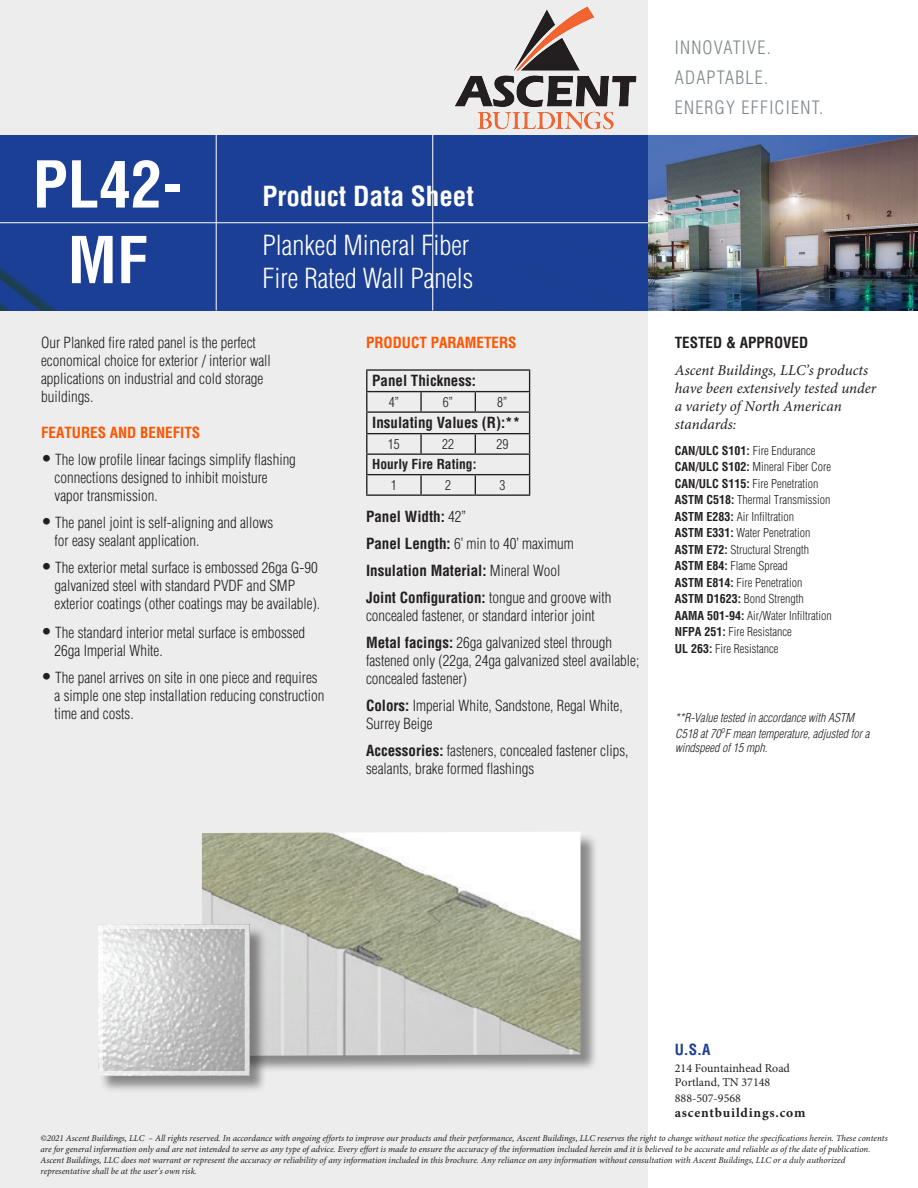
<style>
.page{position:relative;width:918px;height:1188px;background:#fff}
.page>*{position:absolute;margin:0;border:0;box-sizing:border-box;transform-origin:0 0}
.t1{font:700 condensed 63px/75.6px "Helvetica LT Std";color:#fff;text-align:center}
.t2{font:300 condensed 27px "Helvetica LT Std";color:#fff}
.t3{font:700 condensed 27px "Helvetica LT Std";color:#fff}
.t4{font:300 condensed 18px "Helvetica LT Std";letter-spacing:.07em;color:#7d868d}
.t5{font:300 condensed 15px/18px "Helvetica LT Std";color:#231f20}
.t6{font:italic 15px/18.3px "Minion Pro";color:#231f20}
.t7{font:700 condensed 15px "Helvetica LT Std";color:#231f20}
.t8{font:700 condensed 15px "Helvetica LT Std";color:#f50}
.t9{font:700 condensed 15px "Helvetica LT Std";color:#1b3f94}
.t10{font:700 13.5px "Minion Pro";letter-spacing:.06em;color:#231f20}
.t11{font:700 condensed 13.5px "Helvetica LT Std";color:#231f20}
.t12{font:300 condensed 13.5px "Helvetica LT Std";color:#231f20}
.t13{font:300 condensed 12px/16.5px "Helvetica LT Std";color:#231f20}
.t14{font:italic 300 condensed 12px/15px "Helvetica LT Std";color:#231f20}
.t15{font:12px/14.9px "Minion Pro";color:#231f20}
.t16{font:italic 9px/10.8px "Minion Pro";color:#231f20}
.s1{font-size:18px}
.s2{font-weight:300}
.s3{font-weight:700}
.s4{font-family:"Helvetica LT Std";font-weight:700;font-style:normal;font-stretch:condensed}
</style>
<div class="page">
<div style="left:0;top:0;width:648px;height:1188px;background:#ecedec"></div>
<img style="left:648px;top:135px;width:270px;height:175px">
<div style="left:0;top:135px;width:648px;height:175px;background:#1b3f94"></div>
<hr style="left:216px;top:135px;width:1px;height:175px;background:#fff">
<hr style="left:432px;top:135px;width:1px;height:175px;background:#fff">
<hr style="left:0;top:222px;width:649px;height:1px;background:#fff">
<div style="left:203px;top:833px;width:395px;height:241px;background:#231f20;opacity:.48"></div>
<img style="left:202px;top:832px;width:378px;height:224px">
<div style="left:100px;top:926px;width:167px;height:167px;background:#231f20;opacity:.48"></div>
<img style="left:103px;top:929px;width:141px;height:141px">
<div style="left:98px;top:924px;width:151px;height:151px;border:4px solid #fff"></div>
<img style="left:455px;top:6px;width:182px;height:124px">
<hr style="left:366px;top:369px;width:55px;height:2px;background:#231f20">
<hr style="left:421px;top:369px;width:54px;height:2px;background:#231f20">
<hr style="left:475px;top:369px;width:55px;height:2px;background:#231f20">
<hr style="left:366px;top:391px;width:55px;height:1px;background:#231f20">
<hr style="left:421px;top:391px;width:54px;height:1px;background:#231f20">
<svg style="left:420px;top:392px;width:2px;height:19px"></svg>
<hr style="left:475px;top:391px;width:55px;height:1px;background:#231f20">
<svg style="left:475px;top:392px;width:1px;height:19px"></svg>
<hr style="left:366px;top:411px;width:55px;height:2px;background:#231f20">
<hr style="left:421px;top:411px;width:54px;height:2px;background:#231f20">
<hr style="left:475px;top:411px;width:55px;height:2px;background:#231f20">
<hr style="left:366px;top:433px;width:55px;height:1px;background:#231f20">
<hr style="left:421px;top:433px;width:54px;height:1px;background:#231f20">
<svg style="left:420px;top:434px;width:2px;height:19px"></svg>
<hr style="left:475px;top:433px;width:55px;height:1px;background:#231f20">
<svg style="left:475px;top:434px;width:1px;height:19px"></svg>
<hr style="left:366px;top:453px;width:55px;height:2px;background:#231f20">
<hr style="left:421px;top:453px;width:54px;height:2px;background:#231f20">
<hr style="left:475px;top:453px;width:55px;height:2px;background:#231f20">
<hr style="left:366px;top:474px;width:55px;height:1px;background:#231f20">
<svg style="left:366px;top:371px;width:1px;height:123px"></svg>
<hr style="left:421px;top:474px;width:54px;height:1px;background:#231f20">
<svg style="left:420px;top:475px;width:2px;height:19px"></svg>
<hr style="left:475px;top:474px;width:55px;height:1px;background:#231f20">
<svg style="left:475px;top:475px;width:1px;height:19px"></svg>
<svg style="left:529px;top:371px;width:1px;height:123px"></svg>
<hr style="left:366px;top:494px;width:55px;height:2px;background:#231f20">
<hr style="left:421px;top:494px;width:54px;height:2px;background:#231f20">
<hr style="left:475px;top:494px;width:55px;height:2px;background:#231f20">
<p class="t1" style="left:33px;top:146px;width:152px">PL42-<br>MF</p>
<p class="t3" style="left:262px;top:179px;width:213px">Product Data Sheet</p>
<p class="t2" style="left:262px;top:229px;width:208px">Planked Mineral Fiber</p>
<p class="t2" style="left:262px;top:261px;width:212px">Fire Rated Wall Panels</p>
<p class="t5" style="left:41px;top:334px;width:231px">Our Planked fire rated panel is the perfect economical choice for exterior / interior wall applications on industrial and cold storage buildings.</p>
<p class="t8" style="left:41px;top:423px;width:161px">FEATURES AND BENEFITS</p>
<p class="t5" style="left:55px;top:451px;width:243px;text-indent:-14px"><span class="s1">•</span> The low profile linear facings simplify flashing connections designed to inhibit moisture</p>
<p class="t5" style="left:55px;top:487px;width:105px">vapor transmission.</p>
<p class="t5" style="left:41px;top:514px;width:234px"><span class="s1">•</span> The panel joint is self-aligning and allows</p>
<p class="t5" style="left:55px;top:532px;width:146px">for easy sealant application.</p>
<p class="t5" style="left:55px;top:559px;width:267px;text-indent:-13px"><span class="s1">•</span> The exterior metal surface is embossed 26ga G-90 galvanized steel with standard PVDF and SMP exterior coatings (other coatings may be available).</p>
<p class="t5" style="left:41px;top:623px;width:266px"><span class="s1">•</span> The standard interior metal surface is embossed</p>
<p class="t5" style="left:55px;top:641px;width:110px">26ga Imperial White.</p>
<p class="t5" style="left:55px;top:668px;width:271px;text-indent:-13px"><span class="s1">•</span> The panel arrives on site in one piece and requires a simple one step installation reducing construction time and costs.</p>
<p class="t8" style="left:366px;top:333px;width:152px">PRODUCT PARAMETERS</p>
<p class="t7" style="left:372px;top:371px;width:105px">Panel Thickness:</p>
<p class="t12" style="left:389px;top:393px;width:12px">4”</p>
<p class="t12" style="left:443px;top:393px;width:12px">6”</p>
<p class="t12" style="left:497px;top:393px;width:12px">8”</p>
<p class="t7" style="left:372px;top:413px;width:150px">Insulating Values (R):**</p>
<p class="t12" style="left:388px;top:435px;width:13px">15</p>
<p class="t12" style="left:442px;top:435px;width:13px">22</p>
<p class="t12" style="left:496px;top:435px;width:13px">29</p>
<p class="t11" style="left:372px;top:456px;width:106px">Hourly Fire Rating:</p>
<p class="t12" style="left:391px;top:476px;width:7px">1</p>
<p class="t12" style="left:445px;top:476px;width:7px">2</p>
<p class="t12" style="left:499px;top:476px;width:7px">3</p>
<p class="t7" style="left:366px;top:507px;width:102px">Panel Width: <span class="s2">42”</span></p>
<p class="t5" style="left:366px;top:535px;width:209px"><span class="s3">Panel Length:</span> 6’ min to 40’ maximum</p>
<p class="t7" style="left:366px;top:561px;width:196px">Insulation Material: <span class="s2">Mineral Wool</span></p>
<p class="t5" style="left:366px;top:589px;width:247px"><span class="s3">Joint Configuration:</span> tongue and groove with concealed fastener, or standard interior joint</p>
<p class="t5" style="left:366px;top:634px;width:275px"><span class="s3">Metal facings:</span> 26ga galvanized steel through fastened only (22ga, 24ga galvanized steel available; concealed fastener)</p>
<p class="t5" style="left:366px;top:697px;width:258px"><span class="s3">Colors:</span> Imperial White, Sandstone, Regal White,<br>Surrey Beige</p>
<p class="t5" style="left:366px;top:742px;width:264px"><span class="s3">Accessories:</span> fasteners, concealed fastener clips, sealants, brake formed flashings</p>
<p class="t4" style="left:675px;top:36px;width:97px">INNOVATIVE.</p>
<p class="t4" style="left:675px;top:66px;width:95px">ADAPTABLE.</p>
<p class="t4" style="left:675px;top:96px;width:150px">ENERGY EFFICIENT.</p>
<p class="t6" style="left:675px;top:330px;width:195px;line-height:26.2px"><span class="s4">TESTED &amp; APPROVED<br></span>Ascent Buildings, LLC’s products</p>
<p class="t6" style="left:675px;top:379px;width:203px">have been extensively tested under a variety of North American standards:</p>
<p class="t13" style="left:675px;top:442px;width:158px"><span class="s3">CAN/ULC S101:</span> Fire Endurance<br><span class="s3">CAN/ULC S102:</span> Mineral Fiber Core<br><span class="s3">CAN/ULC S115:</span> Fire Penetration<br><span class="s3">ASTM C518:</span> Thermal Transmission<br><span class="s3">ASTM E283:</span> Air Infiltration<br><span class="s3">ASTM E331:</span> Water Penetration<br><span class="s3">ASTM E72:</span> Structural Strength<br><span class="s3">ASTM E84:</span> Flame Spread<br><span class="s3">ASTM E814:</span> Fire Penetration<br><span class="s3">ASTM D1623:</span> Bond Strength<br><span class="s3">AAMA 501-94:</span> Air/Water Infiltration<br><span class="s3">NFPA 251:</span> Fire Resistance<br><span class="s3">UL 263:</span> Fire Resistance</p>
<p class="t14" style="left:675px;top:710px;width:196px">**R-Value tested in accordance with ASTM<br>C518 at 70<sup>o</sup>F mean temperature, adjusted for a windspeed of 15 mph.</p>
<p class="t9" style="left:675px;top:1040px;width:37px">U.S.A</p>
<p class="t15" style="left:675px;top:1061px;width:117px">214 Fountainhead Road<br>Portland, TN 37148<br>888-507-9568</p>
<p class="t10" style="left:675px;top:1103px;width:132px">ascentbuildings.com</p>
<p class="t16" style="left:40px;top:1133px;width:849px">©2021 Ascent Buildings, LLC – All rights reserved. In accordance with ongoing efforts to improve our products and their performance, Ascent Buildings, LLC reserves the right to change without notice the specifications herein. These contents are for general information only and are not intended to serve as any type of advice. Every effort is made to ensure the accuracy of the information included herein and it is believed to be accurate and reliable as of the date of publication.<br>Ascent Buildings, LLC does not warrant or represent the accuracy or reliability of any information included in this brochure. Any reliance on any information without consultation with Ascent Buildings, LLC or a duly authorized representative shall be at the user’s own risk.</p>
</div>
